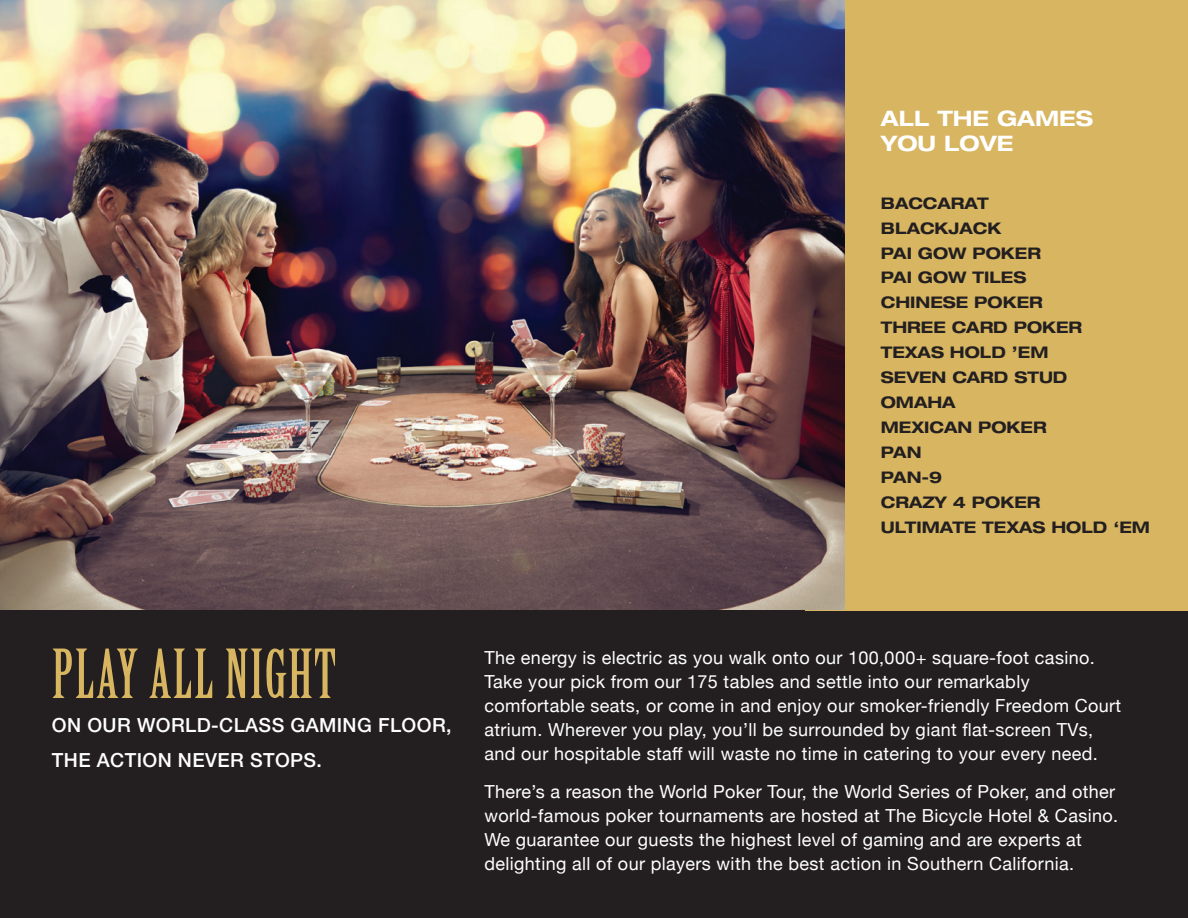
<style>
.page{position:relative;width:1188px;height:918px;background:#231f20}
.page>*{position:absolute;margin:0;border:0;box-sizing:border-box;transform-origin:0 0}
.t1{font:66px "Birch Std";letter-spacing:.025em;color:#d7b561}
.t2{font:700 expanded 21.3px/24.9px "Helvetica Neue";color:#fff}
.t3{font:500 19.5px/35.5px "Helvetica Neue LT Std";letter-spacing:.02em;color:#fff}
.t4{font:18px/24px "Helvetica Neue";letter-spacing:.02em;color:#fff}
.t5{font:700 expanded 16.05px/24.9px "Helvetica Neue";color:#231f20}
</style>
<div class="page">
<div style="left:806px;top:0;width:382px;height:610px;background:#d7b561"></div>
<img style="left:0;top:0;width:845px;height:610px">
<p class="t2" style="left:881px;top:105px;width:214px">ALL THE GAMES<br>YOU LOVE</p>
<p class="t5" style="left:881px;top:190px;width:271px">BACCARAT<br>BLACKJACK<br>PAI GOW POKER<br>PAI GOW TILES<br>CHINESE POKER<br>THREE CARD POKER<br>TEXAS HOLD ’EM<br>SEVEN CARD STUD<br>OMAHA<br>MEXICAN POKER<br>PAN<br>PAN-9<br>CRAZY 4 POKER<br>ULTIMATE TEXAS HOLD ‘EM</p>
<h1 class="t1" style="left:52px;top:637px;width:285px">PLAY ALL NIGHT</h1>
<p class="t3" style="left:52px;top:707px;width:401px">ON OUR WORLD-CLASS GAMING FLOOR,<br>THE ACTION NEVER STOPS.</p>
<p class="t4" style="left:484px;top:647px;width:638px">The energy is electric as you walk onto our 100,000+ square-foot casino.<br>Take your pick from our 175 tables and settle into our remarkably comfortable seats, or come in and enjoy our smoker-friendly Freedom Court atrium. Wherever you play, you’ll be surrounded by giant flat-screen TVs, and our hospitable staff will waste no time in catering to your every need.</p>
<p class="t4" style="left:484px;top:780px;width:635px">There’s a reason the World Poker Tour, the World Series of Poker, and other world-famous poker tournaments are hosted at The Bicycle Hotel &amp; Casino.<br>We guarantee our guests the highest level of gaming and are experts at delighting all of our players with the best action in Southern California.</p>
</div>
